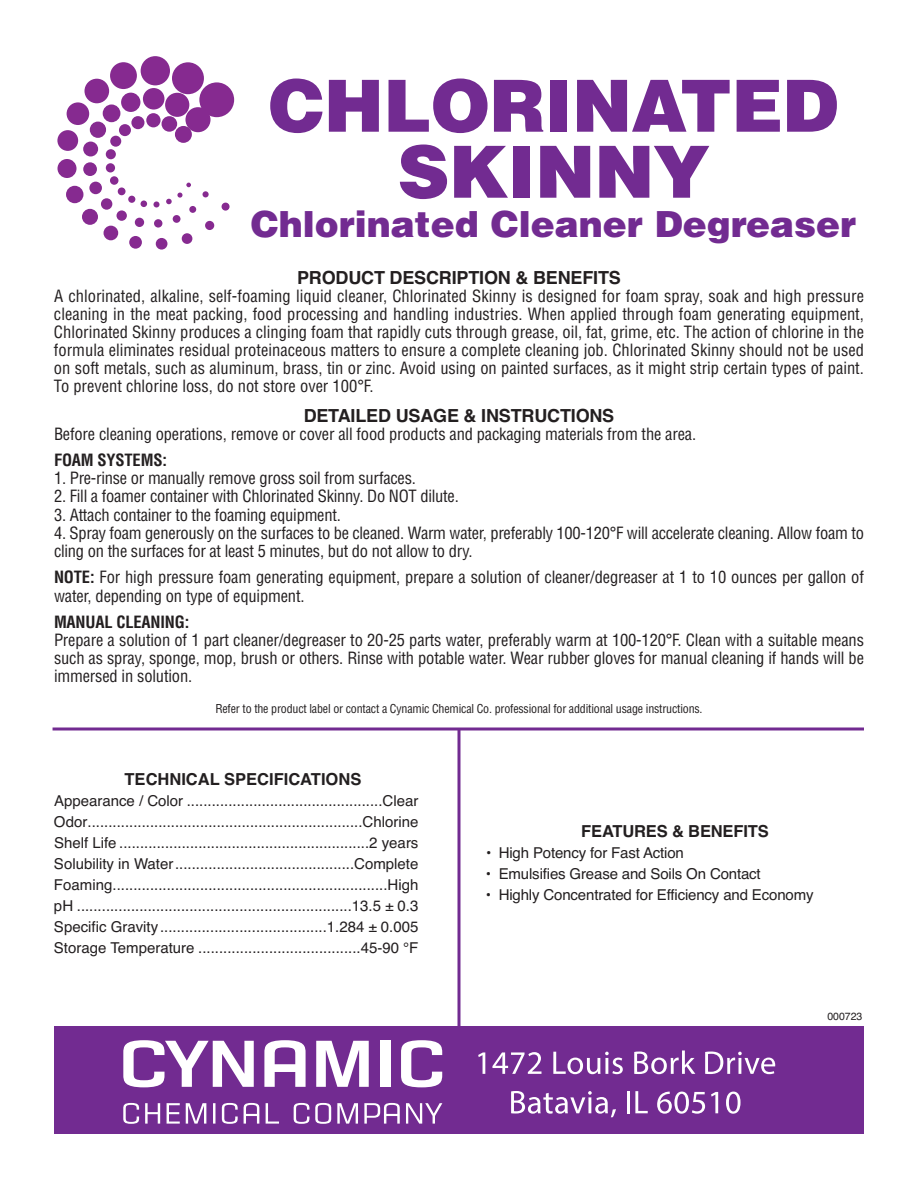
<style>
.page{position:relative;width:918px;height:1188px;background:#fff}
.page>*{position:absolute;margin:0;border:0;box-sizing:border-box;transform-origin:0 0}
.t1{font:900 72px/66px "Helvetica";letter-spacing:-.01em;color:#722b91;text-align:center}
.t2{font:900 36px "Helvetica";color:#722b91}
.t3{font:700 18px "Helvetica";letter-spacing:-.01em;color:#231f20}
.t4{font:condensed 16.5px/18px "Helvetica";letter-spacing:-.01em;color:#231f20;text-align:justify}
.t5{font:700 16.5px "Helvetica";color:#231f20}
.t6{font:700 condensed 16.5px "Helvetica";letter-spacing:-.01em;color:#231f20}
.t7{font:15px/21px "Helvetica";letter-spacing:-.01em;color:#231f20;text-align:justify}
.t8{font:condensed 12px "Helvetica";letter-spacing:-.015em;color:#231f20}
.t9{font:10.5px "Helvetica";color:#231f20}
.s1{font-weight:700}
</style>
<div class="page">
<div style="left:54px;top:1026px;width:810px;height:108px;background:#722b91"></div>
<svg style="left:203px;top:191px;width:6px;height:6px"></svg>
<div style="left:189px;top:206px;width:7px;height:7px;background:#862a90;border-radius:50%"></div>
<div style="left:173px;top:215px;width:7px;height:8px;background:#862a90;border-radius:50%"></div>
<div style="left:154px;top:219px;width:8px;height:9px;background:#862a90;border-radius:50%"></div>
<div style="left:135px;top:218px;width:9px;height:9px;background:#862a90;border-radius:50%"></div>
<div style="left:117px;top:210px;width:10px;height:11px;background:#862a90;border-radius:50%"></div>
<div style="left:101px;top:198px;width:11px;height:12px;background:#862a90;border-radius:50%"></div>
<div style="left:89px;top:182px;width:13px;height:12px;background:#862a90;border-radius:50%"></div>
<div style="left:83px;top:162px;width:14px;height:14px;background:#862a90;border-radius:50%"></div>
<div style="left:83px;top:142px;width:15px;height:14px;background:#862a90;border-radius:50%"></div>
<div style="left:90px;top:122px;width:16px;height:16px;background:#862a90;border-radius:50%"></div>
<div style="left:103px;top:104px;width:17px;height:18px;background:#862a90;border-radius:50%"></div>
<div style="left:121px;top:93px;width:19px;height:19px;background:#862a90;border-radius:50%"></div>
<div style="left:143px;top:88px;width:21px;height:22px;background:#862a90;border-radius:50%"></div>
<div style="left:165px;top:93px;width:24px;height:24px;background:#862a90;border-radius:50%"></div>
<div style="left:185px;top:107px;width:26px;height:25px;background:#862a90;border-radius:50%"></div>
<svg style="left:186px;top:183px;width:5px;height:4px"></svg>
<svg style="left:166px;top:193px;width:17px;height:11px"></svg>
<div style="left:153px;top:201px;width:7px;height:6px;background:#862a90;border-radius:50%"></div>
<svg style="left:141px;top:201px;width:6px;height:6px"></svg>
<div style="left:128px;top:196px;width:7px;height:7px;background:#862a90;border-radius:50%"></div>
<div style="left:118px;top:187px;width:8px;height:8px;background:#862a90;border-radius:50%"></div>
<div style="left:110px;top:176px;width:8px;height:9px;background:#862a90;border-radius:50%"></div>
<div style="left:106px;top:163px;width:9px;height:9px;background:#862a90;border-radius:50%"></div>
<div style="left:106px;top:149px;width:10px;height:10px;background:#862a90;border-radius:50%"></div>
<div style="left:110px;top:136px;width:11px;height:11px;background:#862a90;border-radius:50%"></div>
<div style="left:119px;top:124px;width:12px;height:12px;background:#862a90;border-radius:50%"></div>
<div style="left:131px;top:116px;width:13px;height:13px;background:#862a90;border-radius:50%"></div>
<div style="left:146px;top:113px;width:15px;height:14px;background:#862a90;border-radius:50%"></div>
<div style="left:162px;top:116px;width:15px;height:16px;background:#862a90;border-radius:50%"></div>
<div style="left:175px;top:126px;width:17px;height:17px;background:#862a90;border-radius:50%"></div>
<div style="left:222px;top:203px;width:8px;height:8px;background:#862a90;border-radius:50%"></div>
<div style="left:205px;top:221px;width:9px;height:9px;background:#862a90;border-radius:50%"></div>
<div style="left:182px;top:233px;width:10px;height:11px;background:#862a90;border-radius:50%"></div>
<div style="left:156px;top:238px;width:11px;height:12px;background:#862a90;border-radius:50%"></div>
<div style="left:129px;top:236px;width:13px;height:13px;background:#862a90;border-radius:50%"></div>
<div style="left:104px;top:226px;width:14px;height:14px;background:#862a90;border-radius:50%"></div>
<div style="left:82px;top:209px;width:16px;height:16px;background:#862a90;border-radius:50%"></div>
<div style="left:66px;top:186px;width:17px;height:17px;background:#862a90;border-radius:50%"></div>
<div style="left:57px;top:159px;width:20px;height:19px;background:#862a90;border-radius:50%"></div>
<div style="left:57px;top:130px;width:21px;height:21px;background:#862a90;border-radius:50%"></div>
<div style="left:67px;top:102px;width:22px;height:23px;background:#862a90;border-radius:50%"></div>
<div style="left:85px;top:79px;width:24px;height:24px;background:#862a90;border-radius:50%"></div>
<div style="left:110px;top:62px;width:27px;height:27px;background:#862a90;border-radius:50%"></div>
<div style="left:141px;top:56px;width:29px;height:29px;background:#862a90;border-radius:50%"></div>
<div style="left:172px;top:62px;width:32px;height:32px;background:#862a90;border-radius:50%"></div>
<div style="left:199px;top:82px;width:35px;height:35px;background:#862a90;border-radius:50%"></div>
<svg style="left:123px;top:1103px;width:319px;height:21px"></svg>
<svg style="left:123px;top:1040px;width:131px;height:47px"></svg>
<svg style="left:401px;top:1040px;width:41px;height:47px"></svg>
<div style="left:380px;top:1041px;width:11px;height:46px;background:#fff"></div>
<svg style="left:316px;top:1041px;width:53px;height:46px"></svg>
<svg style="left:264px;top:1040px;width:42px;height:47px"></svg>
<svg style="left:478px;top:1052px;width:7px;height:22px"></svg>
<svg style="left:492px;top:1052px;width:50px;height:22px"></svg>
<svg style="left:553px;top:1052px;width:70px;height:22px"></svg>
<svg style="left:634px;top:1051px;width:61px;height:23px"></svg>
<svg style="left:705px;top:1052px;width:70px;height:22px"></svg>
<svg style="left:511px;top:1091px;width:105px;height:26px"></svg>
<hr style="left:627px;top:1091px;width:3px;height:22px;background:#fff">
<svg style="left:635px;top:1091px;width:13px;height:22px"></svg>
<svg style="left:657px;top:1092px;width:48px;height:22px"></svg>
<svg style="left:711px;top:1092px;width:7px;height:21px"></svg>
<svg style="left:726px;top:1092px;width:15px;height:22px"></svg>
<hr style="left:53px;top:728px;width:811px;height:2px;background:#722b91">
<hr style="left:457px;top:729px;width:3px;height:307px;background:#722b91">
<h1 class="t1" style="left:269px;top:74px;width:571px">CHLORINATED<br>SKINNY</h1>
<h2 class="t2" style="left:251px;top:203px;width:607px">Chlorinated Cleaner Degreaser</h2>
<p class="t3" style="left:297px;top:267px;width:325px">PRODUCT DESCRIPTION &amp; BENEFITS</p>
<p class="t4" style="left:54px;top:287px;width:812px">A chlorinated, alkaline, self-foaming liquid cleaner, Chlorinated Skinny is designed for foam spray, soak and high pressure cleaning in the meat packing, food processing and handling industries. When applied through foam generating equipment, Chlorinated Skinny produces a clinging foam that rapidly cuts through grease, oil, fat, grime, etc. The action of chlorine in the formula eliminates residual proteinaceous matters to ensure a complete cleaning job. Chlorinated Skinny should not be used on soft metals, such as aluminum, brass, tin or zinc. Avoid using on painted surfaces, as it might strip certain types of paint.<br>To prevent chlorine loss, do not store over 100°F.</p>
<p class="t3" style="left:304px;top:405px;width:312px">DETAILED USAGE &amp; INSTRUCTIONS</p>
<p class="t4" style="left:54px;top:425px;width:644px">Before cleaning operations, remove or cover all food products and packaging materials from the area.</p>
<p class="t6" style="left:54px;top:451px;width:114px">FOAM SYSTEMS:</p>
<p class="t4" style="left:54px;top:470px;width:363px">1. Pre-rinse or manually remove gross soil from surfaces.</p>
<p class="t4" style="left:54px;top:488px;width:406px">2. Fill a foamer container with Chlorinated Skinny. Do NOT dilute.</p>
<p class="t4" style="left:54px;top:506px;width:288px">3. Attach container to the foaming equipment.</p>
<p class="t4" style="left:54px;top:524px;width:812px">4. Spray foam generously on the surfaces to be cleaned. Warm water, preferably 100-120°F will accelerate cleaning. Allow foam to cling on the surfaces for at least 5 minutes, but do not allow to dry.</p>
<p class="t4" style="left:54px;top:569px;width:812px"><span class="s1">NOTE:</span> For high pressure foam generating equipment, prepare a solution of cleaner/degreaser at 1 to 10 ounces per gallon of water, depending on type of equipment.</p>
<p class="t6" style="left:54px;top:613px;width:137px">MANUAL CLEANING:</p>
<p class="t4" style="left:54px;top:632px;width:812px">Prepare a solution of 1 part cleaner/degreaser to 20-25 parts water, preferably warm at 100-120°F. Clean with a suitable means such as spray, sponge, mop, brush or others. Rinse with potable water. Wear rubber gloves for manual cleaning if hands will be immersed in solution.</p>
<p class="t8" style="left:215px;top:702px;width:489px">Refer to the product label or contact a Cynamic Chemical Co. professional for additional usage instructions.</p>
<p class="t5" style="left:125px;top:770px;width:238px">TECHNICAL SPECIFICATIONS</p>
<p class="t7" style="left:54px;top:790px;width:366px">Appearance / Color ...............................................Clear Odor..................................................................Chlorine Shelf Life ............................................................2 years Solubility in Water...........................................Complete Foaming..................................................................High pH ..................................................................13.5 ± 0.3<br>Specific Gravity ........................................1.284 ± 0.005<br>Storage Temperature .......................................45-90 °F</p>
<p class="t5" style="left:581px;top:822px;width:189px">FEATURES &amp; BENEFITS</p>
<p class="t7" style="left:486px;top:843px;width:199px">• High Potency for Fast Action</p>
<p class="t7" style="left:486px;top:864px;width:276px">• Emulsifies Grease and Soils On Contact</p>
<p class="t7" style="left:486px;top:885px;width:329px">• Highly Concentrated for Efficiency and Economy</p>
<p class="t9" style="left:827px;top:1011px;width:37px">000723</p>
</div>
